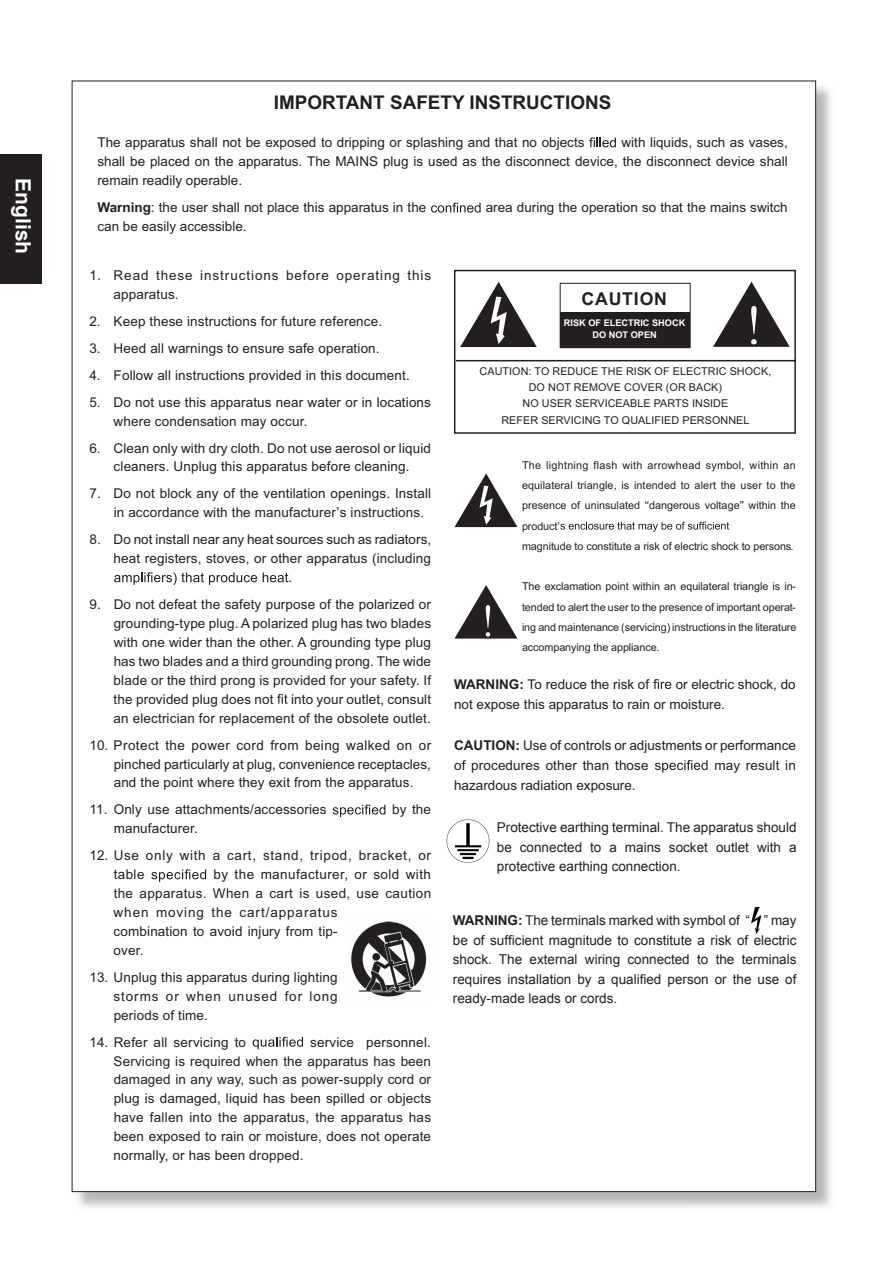
<style>
.page{position:relative;width:893px;height:1263px;background:#fff}
.page>*{position:absolute;margin:0;border:0;box-sizing:border-box;transform-origin:0 0}
.t1{font:700 21px "Arial";color:#fff}
.t2{font:700 18.9px "Arial";color:#231f20}
.t3{font:700 17.7px "Arial";letter-spacing:.045em;color:#231f20}
.t4{font:13.5px/18.9px "Arial";letter-spacing:.01em;color:#231f20;text-align:justify}
.t5{font:13.5px/18.9px "Arial";letter-spacing:.07em;color:#231f20}
.t6{font:13.5px/18.9px "Arial";letter-spacing:.05em;color:#231f20}
.t7{font:10.8px/20.2px "Arial";letter-spacing:.005em;color:#231f20;text-align:center}
.t8{font:700 9.15px/11.9px "Arial";color:#fff;text-align:center}
.s1{font-weight:700}
</style>
<div class="page">
<div style="left:0;top:154px;width:42px;height:129px;background:#231f20"></div>
<img style="left:73px;top:81px;width:758px;height:1127px">
<div style="left:72px;top:81px;width:744px;height:1110px;background:#fff"></div>
<svg style="left:454px;top:473px;width:63px;height:54px"></svg>
<svg style="left:454px;top:585px;width:63px;height:54px"></svg>
<svg style="left:114px;top:572px;width:143px;height:13px"></svg>
<svg style="left:263px;top:572px;width:25px;height:10px"></svg>
<svg style="left:277px;top:694px;width:11px;height:10px"></svg>
<svg style="left:333px;top:804px;width:52px;height:13px"></svg>
<svg style="left:151px;top:869px;width:55px;height:13px"></svg>
<svg style="left:253px;top:1037px;width:50px;height:12px"></svg>
<svg style="left:454px;top:269px;width:342px;height:165px"></svg>
<svg style="left:560px;top:522px;width:169px;height:10px"></svg>
<svg style="left:653px;top:679px;width:18px;height:10px"></svg>
<svg style="left:655px;top:760px;width:52px;height:12px"></svg>
<svg style="left:589px;top:137px;width:27px;height:10px"></svg>
<svg style="left:431px;top:203px;width:50px;height:10px"></svg>
<img style="left:350px;top:921px;width:77px;height:76px">
<svg style="left:713px;top:282px;width:77px;height:65px"></svg>
<svg style="left:460px;top:282px;width:77px;height:65px"></svg>
<div style="left:560px;top:283px;width:130px;height:65px;border:1px solid #231f20"></div>
<div style="left:560px;top:313px;width:130px;height:35px;background:#231f20"></div>
<img style="left:446px;top:819px;width:44px;height:43px">
<img style="left:751px;top:908px;width:11px;height:25px">
<h1 class="t1" style="left:35px;top:178px;width:77px;rotate:90deg">English</h1>
<h2 class="t2" style="left:274px;top:89px;width:339px">IMPORTANT SAFETY INSTRUCTIONS</h2>
<p class="t4" style="left:97px;top:133px;width:489px">The apparatus shall not be exposed to dripping or splashing and that no objects</p>
<p class="t4" style="left:97px;top:133px;width:692px;text-indent:524px">with liquids, such as vases, shall be placed on the apparatus. The MAINS plug is used as the disconnect device, the disconnect device shall remain readily operable.</p>
<p class="t4" style="left:97px;top:198px;width:330px"><span class="s1">Warning</span>: the user shall not place this apparatus in the</p>
<p class="t4" style="left:486px;top:198px;width:304px">area during the operation so that the mains switch</p>
<p class="t4" style="left:97px;top:217px;width:151px">can be easily accessible.</p>
<p class="t5" style="left:114px;top:265px;width:319px;text-indent:-24px">1. Read these instructions before operating this apparatus.</p>
<p class="t4" style="left:89px;top:311px;width:294px">2. Keep these instructions for future reference.</p>
<p class="t4" style="left:89px;top:338px;width:292px">3. Heed all warnings to ensure safe operation.</p>
<p class="t4" style="left:89px;top:365px;width:322px">4. Follow all instructions provided in this document.</p>
<p class="t4" style="left:114px;top:392px;width:319px;text-indent:-24px">5. Do not use this apparatus near water or in locations where condensation may occur.</p>
<p class="t4" style="left:89px;top:438px;width:343px;text-align:center">6. Clean only with dry cloth. Do not use aerosol or liquid cleaners. Unplug this apparatus before cleaning.</p>
<p class="t4" style="left:114px;top:484px;width:319px;text-indent:-24px">7. Do not block any of the ventilation openings. Install in accordance with the manufacturer’s instructions.</p>
<p class="t4" style="left:89px;top:530px;width:343px">8. Do not install near any heat sources such as radiators,</p>
<p class="t4" style="left:114px;top:549px;width:319px">heat registers, stoves, or other apparatus (including</p>
<p class="t4" style="left:289px;top:568px;width:5px">.</p>
<p class="t4" style="left:114px;top:595px;width:319px;text-indent:-24px">9. Do not defeat the safety purpose of the polarized or grounding-type plug. A polarized plug has two blades with one wider than the other. A grounding type plug has two blades and a third grounding prong. The wide blade or the third prong is provided for your safety. If the provided plug does not</p>
<p class="t4" style="left:114px;top:689px;width:319px;text-align:right">into your outlet, consult<br>an electrician for replacement of the obsolete outlet.</p>
<p class="t4" style="left:114px;top:735px;width:319px;text-indent:-24px">10. Protect the power cord from being walked on or pinched particularly at plug, convenience receptacles, and the point where they exit from the apparatus.</p>
<p class="t4" style="left:89px;top:800px;width:239px">11. Only use attachments/accessories</p>
<p class="t4" style="left:392px;top:800px;width:41px">by the</p>
<p class="t4" style="left:114px;top:819px;width:86px">manufacturer.</p>
<p class="t6" style="left:114px;top:846px;width:319px;text-indent:-24px">12. Use only with a cart, stand, tripod, bracket, or table</p>
<p class="t4" style="left:114px;top:865px;width:319px;text-align:left;text-indent:100px">by the manufacturer, or sold with the apparatus. When a cart is used, use caution when moving the cart/apparatus<br>combination to avoid injury from tip-<br>over.</p>
<p class="t4" style="left:114px;top:967px;width:226px;text-indent:-24px">13. Unplug this apparatus during lighting storms or when unused for long periods of time.</p>
<p class="t4" style="left:89px;top:1032px;width:158px">14. Refer all servicing to</p>
<p class="t4" style="left:114px;top:1032px;width:319px;text-indent:196px">service personnel.<br>Servicing is required when the apparatus has been damaged in any way, such as power-supply cord or plug is damaged, liquid has been spilled or objects have fallen into the apparatus, the apparatus has been exposed to rain or moisture, does not operate normally, or has been dropped.</p>
<h3 class="t3" style="left:581px;top:286px;width:87px">CAUTION</h3>
<p class="t8" style="left:564px;top:317px;width:123px">RISK OF ELECTRIC SHOCK<br>DO NOT OPEN</p>
<p class="t7" style="left:480px;top:363px;width:293px;line-height:16.2px">CAUTION: TO REDUCE THE RISK OF ELECTRIC SHOCK, DO NOT REMOVE COVER (OR BACK)<br>NO USER SERVICEABLE PARTS INSIDE<br>REFER SERVICING TO QUALIFIED PERSONNEL</p>
<p class="t7" style="left:522px;top:455px;width:275px;text-align:left">The lightning flash with arrowhead symbol, within an equilateral triangle, is intended to alert the user to the presence of uninsulated “dangerous voltage” within the product’<br>magnitude to constitute a risk of electric shock to persons.</p>
<p class="t7" style="left:522px;top:576px;width:276px;text-align:justify">The exclamation point within an equilateral triangle is in&shy;tended to alert the user to the presence of important operat&shy;ing and maintenance (servicing) instructions in the literature accompanying the appliance.</p>
<p class="t4" style="left:454px;top:675px;width:197px"><span class="s1">WARNING:</span> To reduce the risk of</p>
<p class="t4" style="left:454px;top:674px;width:343px;line-height:20.2px;text-indent:222px">or electric shock, do not expose this apparatus to rain or moisture.</p>
<p class="t4" style="left:454px;top:735px;width:343px;line-height:20.2px"><span class="s1">CAUTION:</span> Use of controls or adjustments or performance of procedures other than those</p>
<p class="t4" style="left:714px;top:756px;width:83px">may result in</p>
<p class="t4" style="left:454px;top:776px;width:183px">hazardous radiation exposure.</p>
<p class="t4" style="left:497px;top:818px;width:301px;line-height:19.5px">Protective earthing terminal. The apparatus should be connected to a mains socket outlet with a protective earthing connection.</p>
<p class="t4" style="left:453px;top:911px;width:345px;line-height:19.5px"><span class="s1">WARNING:</span> The terminals marked with symbol of “ ” may be of sufficient magnitude to constitute a risk of electric shock. The external wiring connected to the terminals requires installation by a qualified person or the use of ready-made leads or cords.</p>
</div>
